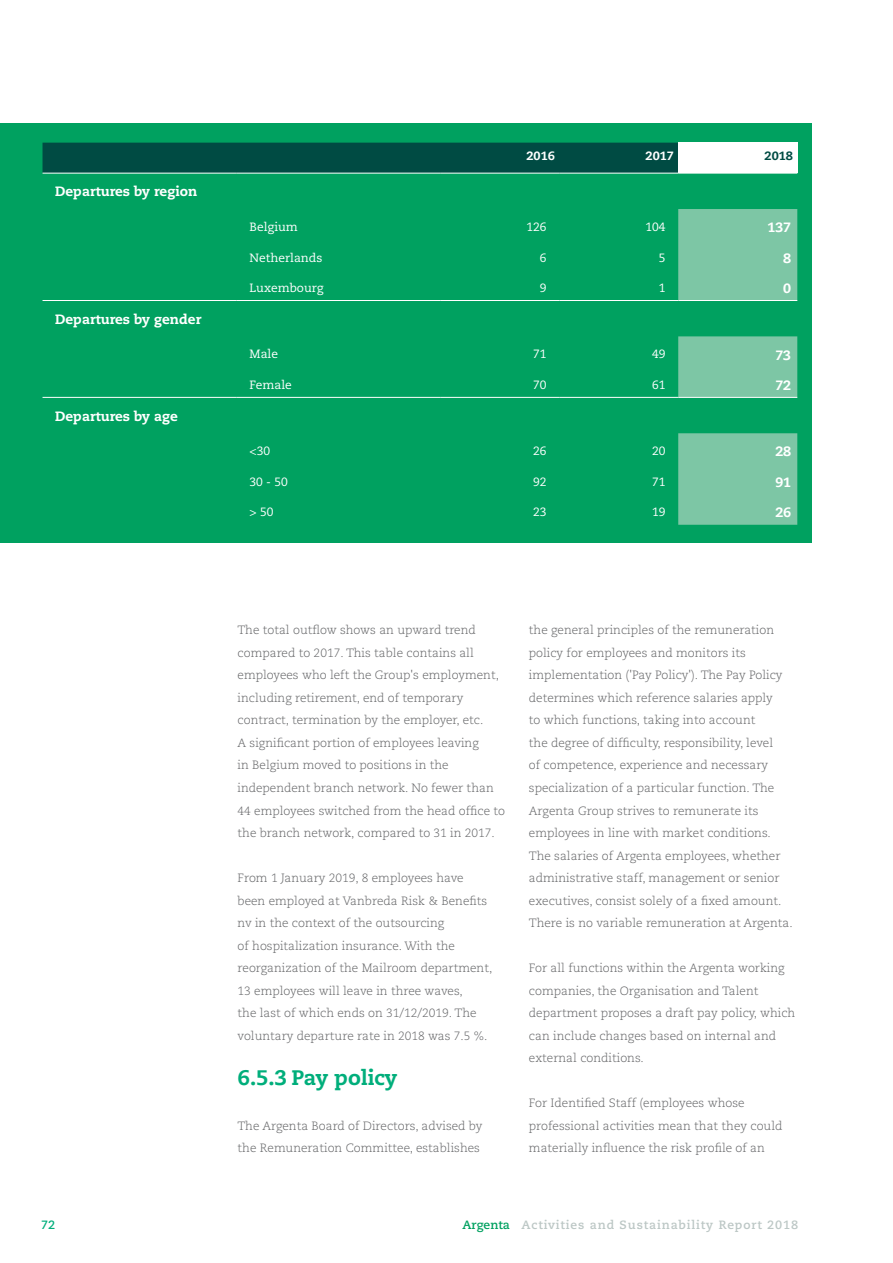
<style>
.page{position:relative;width:893px;height:1263px;background:#fff}
.page>*{position:absolute;margin:0;border:0;box-sizing:border-box;transform-origin:0 0}
.t1{font:800 21px "Caecilia LT Std";color:#00ae7b}
.t2{font:800 13.5px "Caecilia LT Std";color:#fff}
.t3{font:300 12px/22.5px "Caecilia LT Std";color:#616264}
.t4{font:12px "Caecilia LT Std";color:#fff}
.t5{font:700 12px "Caecilia LT Std";letter-spacing:.075em;color:#bcc7c5}
.t6{font:800 12px "Caecilia LT Std";color:#fff}
.t7{font:800 12px "Caecilia LT Std";color:#004b43}
.t8{font:700 12px "Caecilia LT Std";color:#00ae7b}
.s1{color:#00a160}
</style>
<div class="page">
<div style="left:0;top:123px;width:811px;height:420px;background:#00a160"></div>
<div style="left:43px;top:143px;width:635px;height:30px;background:#004b43"></div>
<div style="left:678px;top:143px;width:119px;height:30px;background:#fff"></div>
<svg style="left:678px;top:209px;width:119px;height:316px"></svg>
<hr style="left:43px;top:173px;width:194px;height:1px;background:#fff">
<hr style="left:237px;top:173px;width:203px;height:1px;background:#fff">
<hr style="left:440px;top:173px;width:119px;height:1px;background:#fff">
<hr style="left:559px;top:173px;width:119px;height:1px;background:#fff">
<hr style="left:678px;top:173px;width:119px;height:1px;background:#fff">
<hr style="left:43px;top:300px;width:194px;height:1px;background:#fff">
<hr style="left:237px;top:300px;width:203px;height:1px;background:#fff">
<hr style="left:440px;top:300px;width:119px;height:1px;background:#fff">
<hr style="left:559px;top:300px;width:119px;height:1px;background:#fff">
<hr style="left:678px;top:300px;width:119px;height:1px;background:#fff">
<hr style="left:43px;top:397px;width:194px;height:1px;background:#fff">
<hr style="left:237px;top:397px;width:203px;height:1px;background:#fff">
<hr style="left:440px;top:397px;width:119px;height:1px;background:#fff">
<hr style="left:559px;top:397px;width:119px;height:1px;background:#fff">
<hr style="left:678px;top:397px;width:119px;height:1px;background:#fff">
<p class="t2" style="left:55px;top:183px;width:144px">Departures by region</p>
<p class="t2" style="left:55px;top:311px;width:148px">Departures by gender</p>
<p class="t2" style="left:55px;top:407px;width:124px">Departures by age</p>
<p class="t6" style="left:526px;top:149px;width:30px">2016</p>
<p class="t6" style="left:646px;top:149px;width:30px">2017</p>
<p class="t7" style="left:765px;top:149px;width:30px">2018</p>
<p class="t4" style="left:250px;top:220px;width:50px">Belgium</p>
<p class="t4" style="left:526px;top:220px;width:22px">126</p>
<p class="t4" style="left:645px;top:220px;width:22px">104</p>
<p class="t2" style="left:767px;top:219px;width:25px">137</p>
<p class="t4" style="left:250px;top:250px;width:74px">Netherlands</p>
<p class="t4" style="left:540px;top:250px;width:8px">6</p>
<p class="t4" style="left:659px;top:250px;width:8px">5</p>
<p class="t2" style="left:783px;top:250px;width:9px">8</p>
<p class="t4" style="left:250px;top:281px;width:75px">Luxembourg</p>
<p class="t4" style="left:540px;top:281px;width:8px">9</p>
<p class="t4" style="left:659px;top:281px;width:8px">1</p>
<p class="t2" style="left:783px;top:280px;width:9px">0</p>
<p class="t4" style="left:250px;top:347px;width:30px">Male</p>
<p class="t4" style="left:533px;top:347px;width:15px">71</p>
<p class="t4" style="left:652px;top:347px;width:15px">49</p>
<p class="t2" style="left:775px;top:346px;width:17px">73</p>
<p class="t4" style="left:250px;top:378px;width:44px">Female</p>
<p class="t4" style="left:533px;top:378px;width:15px">70</p>
<p class="t4" style="left:652px;top:378px;width:15px">61</p>
<p class="t2" style="left:775px;top:377px;width:17px">72</p>
<p class="t4" style="left:250px;top:444px;width:22px">&lt;30</p>
<p class="t4" style="left:533px;top:444px;width:15px">26</p>
<p class="t4" style="left:652px;top:444px;width:15px">20</p>
<p class="t2" style="left:775px;top:443px;width:17px">28</p>
<p class="t4" style="left:250px;top:475px;width:40px">30 - 50</p>
<p class="t4" style="left:533px;top:475px;width:15px">92</p>
<p class="t4" style="left:652px;top:475px;width:15px">71</p>
<p class="t2" style="left:775px;top:474px;width:17px">91</p>
<p class="t4" style="left:250px;top:505px;width:25px">&gt; 50</p>
<p class="t4" style="left:533px;top:505px;width:15px">23</p>
<p class="t4" style="left:652px;top:505px;width:15px">19</p>
<p class="t2" style="left:775px;top:504px;width:17px">26</p>
<p class="t3" style="left:238px;top:619px;width:269px">The total outflow shows an upward trend compared to 2017. This table contains all employees who left the Group's employment, including retirement, end of temporary contract, termination by the employer, etc.<br>A significant portion of employees leaving<br>in Belgium moved to positions in the independent branch network. No fewer than 44 employees switched from the head office to the branch network, compared to 31 in 2017.</p>
<p class="t3" style="left:238px;top:867px;width:256px">From 1 January 2019, 8 employees have been employed at Vanbreda Risk &amp; Benefits nv in the context of the outsourcing<br>of hospitalization insurance. With the reorganization of the Mailroom department, 13 employees will leave in three waves,<br>the last of which ends on 31/12/2019. The voluntary departure rate in 2018 was 7.5 %.</p>
<h1 class="t1" style="left:238px;top:1064px;width:161px">6.5.3 Pay policy</h1>
<p class="t3" style="left:238px;top:1114px;width:246px">The Argenta Board of Directors, advised by the Remuneration Committee, establishes</p>
<p class="t3" style="left:529px;top:619px;width:265px">the general principles of the remuneration policy for employees and monitors its implementation ('Pay Policy'). The Pay Policy determines which reference salaries apply<br>to which functions, taking into account<br>the degree of difficulty, responsibility, level<br>of competence, experience and necessary specialization of a particular function. The Argenta Group strives to remunerate its employees in line with market conditions.<br>The salaries of Argenta employees, whether administrative staff, management or senior executives, consist solely of a fixed amount.<br>There is no variable remuneration at Argenta.</p>
<p class="t3" style="left:529px;top:957px;width:268px">For all functions within the Argenta working companies, the Organisation and Talent department proposes a draft pay policy, which can include changes based on internal and external conditions.</p>
<p class="t3" style="left:529px;top:1092px;width:255px">For Identified Staff (employees whose professional activities mean that they could materially influence the risk profile of an</p>
<p class="t8" style="left:41px;top:1217px;width:16px">72</p>
<p class="t5" style="left:463px;top:1217px;width:337px"><span class="s1">Argenta</span> Activities and Sustainability Report 2018</p>
</div>
